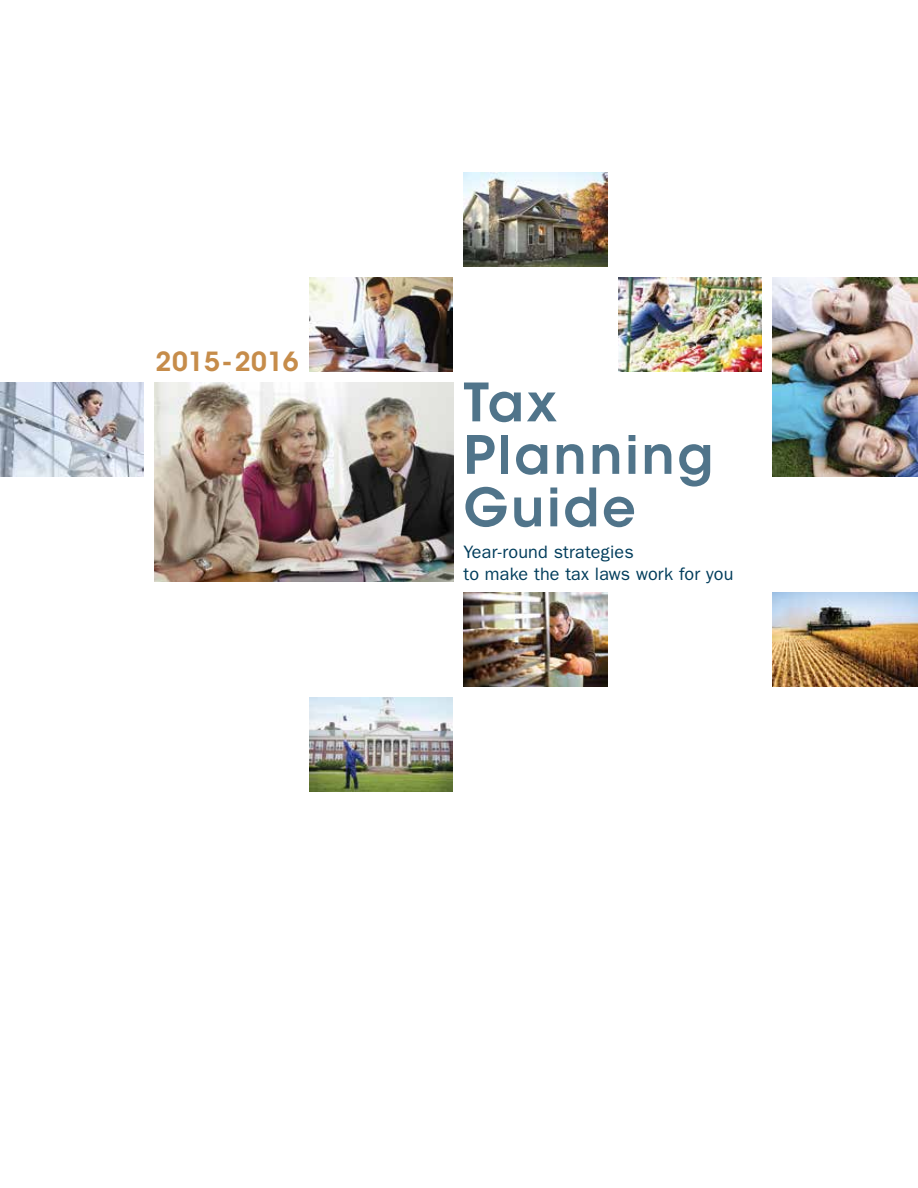
<style>
.page{position:relative;width:918px;height:1188px;background:#fff}
.page>*{position:absolute;margin:0;border:0;box-sizing:border-box;transform-origin:0 0}
.t1{font:600 52.5px/52.5px "ITC Avant Garde Std";letter-spacing:.05em;color:#50748a}
.t2{font:600 26.25px "ITC Avant Garde Std";letter-spacing:.01em;color:#c68c4a}
.t3{font:18px/21.6px "ITC Franklin Gothic Std";letter-spacing:.01em;color:#013c5b}
</style>
<div class="page">
<img style="left:0;top:382px;width:144px;height:95px">
<img style="left:309px;top:278px;width:144px;height:94px">
<img style="left:154px;top:382px;width:299px;height:200px">
<img style="left:772px;top:592px;width:146px;height:95px">
<img style="left:618px;top:278px;width:144px;height:94px">
<img style="left:772px;top:278px;width:146px;height:199px">
<img style="left:464px;top:172px;width:144px;height:95px">
<img style="left:464px;top:592px;width:144px;height:95px">
<img style="left:309px;top:698px;width:144px;height:94px">
<h2 class="t2" style="left:156px;top:344px;width:144px">2015-2016</h2>
<h1 class="t1" style="left:464px;top:376px;width:251px">Tax<br>Planning<br>Guide</h1>
<p class="t3" style="left:464px;top:542px;width:271px">Year-round strategies<br>to make the tax laws work for you</p>
</div>
